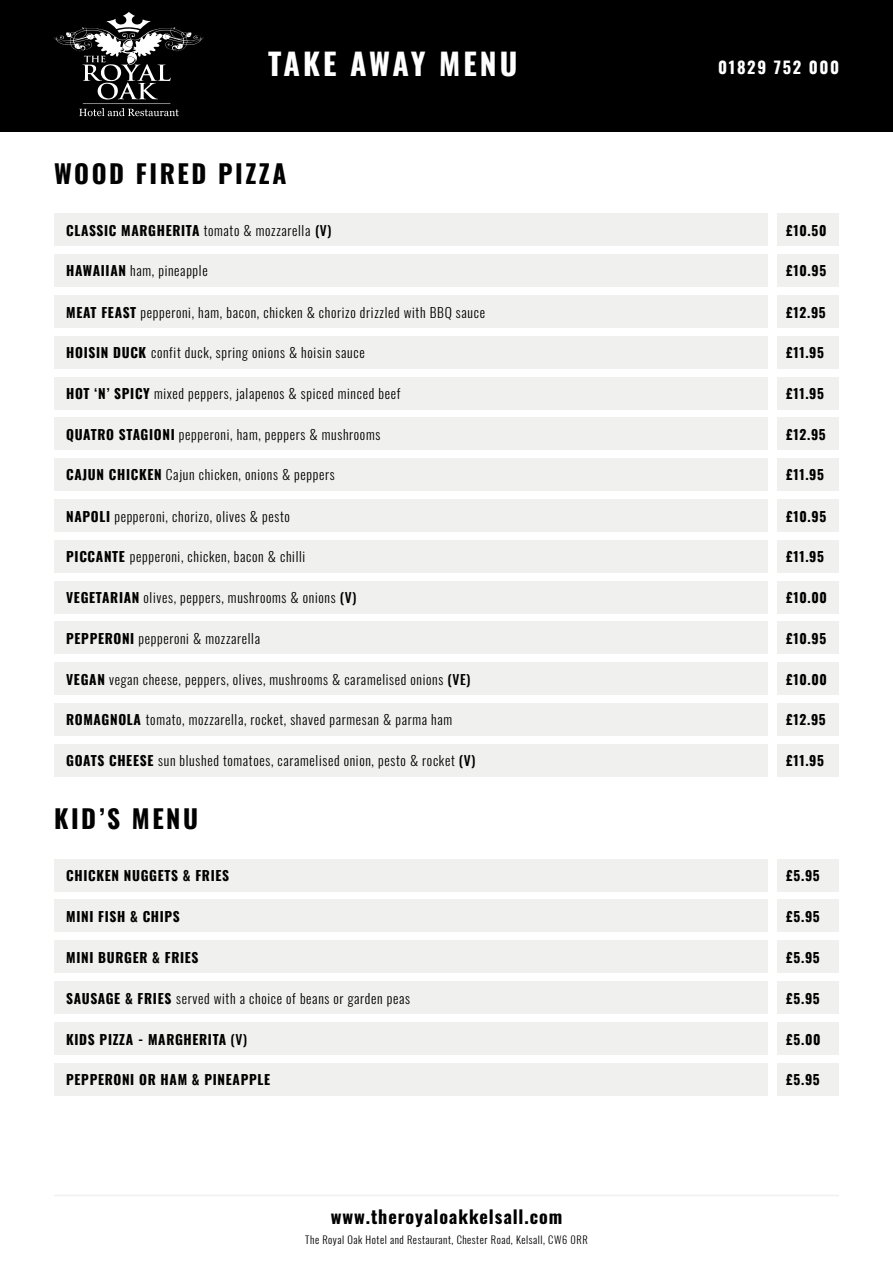
<style>
.page{position:relative;width:893px;height:1263px;background:#fff}
.page>*{position:absolute;margin:0;border:0;box-sizing:border-box;transform-origin:0 0}
.t1{font:700 30px "Oswald";letter-spacing:.1em;color:#fff}
.t2{font:700 25.5px "Oswald";letter-spacing:.1em;color:#020203}
.t3{font:700 18px "Oswald";letter-spacing:.05em;color:#000}
.t4{font:700 16.5px "Oswald";letter-spacing:.1em;color:#fff}
.t5{font:300 13.5px "Oswald";letter-spacing:.05em;color:#000}
.t6{font:700 13.5px "Oswald";letter-spacing:.05em;color:#000}
.t7{font:300 10.5px "Oswald";letter-spacing:.05em;color:#000}
.s1{font-weight:300}
.s2{font-weight:500}
.s3{font-weight:700}
</style>
<div class="page">
<hr style="left:54px;top:1195px;width:785px;height:1px;background:#f0f0ef">
<div style="left:0;top:0;width:893px;height:131px;background:#000"></div>
<svg style="left:54px;top:12px;width:150px;height:105px"></svg>
<div style="left:54px;top:214px;width:713px;height:32px;background:#f0f0ef"></div>
<div style="left:777px;top:214px;width:62px;height:32px;background:#f0f0ef"></div>
<div style="left:54px;top:254px;width:713px;height:33px;background:#f0f0ef"></div>
<div style="left:777px;top:254px;width:62px;height:33px;background:#f0f0ef"></div>
<div style="left:54px;top:295px;width:713px;height:33px;background:#f0f0ef"></div>
<div style="left:777px;top:295px;width:62px;height:33px;background:#f0f0ef"></div>
<div style="left:54px;top:336px;width:713px;height:32px;background:#f0f0ef"></div>
<div style="left:777px;top:336px;width:62px;height:32px;background:#f0f0ef"></div>
<div style="left:54px;top:377px;width:713px;height:32px;background:#f0f0ef"></div>
<div style="left:777px;top:377px;width:62px;height:32px;background:#f0f0ef"></div>
<div style="left:54px;top:418px;width:713px;height:32px;background:#f0f0ef"></div>
<div style="left:777px;top:418px;width:62px;height:32px;background:#f0f0ef"></div>
<div style="left:54px;top:459px;width:713px;height:32px;background:#f0f0ef"></div>
<div style="left:777px;top:459px;width:62px;height:32px;background:#f0f0ef"></div>
<div style="left:54px;top:499px;width:713px;height:33px;background:#f0f0ef"></div>
<div style="left:777px;top:499px;width:62px;height:33px;background:#f0f0ef"></div>
<div style="left:54px;top:540px;width:713px;height:33px;background:#f0f0ef"></div>
<div style="left:777px;top:540px;width:62px;height:33px;background:#f0f0ef"></div>
<div style="left:54px;top:581px;width:713px;height:32px;background:#f0f0ef"></div>
<div style="left:777px;top:581px;width:62px;height:32px;background:#f0f0ef"></div>
<div style="left:54px;top:622px;width:713px;height:32px;background:#f0f0ef"></div>
<div style="left:777px;top:622px;width:62px;height:32px;background:#f0f0ef"></div>
<div style="left:54px;top:662px;width:713px;height:33px;background:#f0f0ef"></div>
<div style="left:777px;top:662px;width:62px;height:33px;background:#f0f0ef"></div>
<div style="left:54px;top:703px;width:713px;height:33px;background:#f0f0ef"></div>
<div style="left:777px;top:703px;width:62px;height:33px;background:#f0f0ef"></div>
<div style="left:54px;top:744px;width:713px;height:32px;background:#f0f0ef"></div>
<div style="left:777px;top:744px;width:62px;height:32px;background:#f0f0ef"></div>
<div style="left:54px;top:859px;width:713px;height:32px;background:#f0f0ef"></div>
<div style="left:777px;top:859px;width:62px;height:32px;background:#f0f0ef"></div>
<div style="left:54px;top:900px;width:713px;height:32px;background:#f0f0ef"></div>
<div style="left:777px;top:900px;width:62px;height:32px;background:#f0f0ef"></div>
<div style="left:54px;top:941px;width:713px;height:32px;background:#f0f0ef"></div>
<div style="left:777px;top:941px;width:62px;height:32px;background:#f0f0ef"></div>
<div style="left:54px;top:981px;width:713px;height:33px;background:#f0f0ef"></div>
<div style="left:777px;top:981px;width:62px;height:33px;background:#f0f0ef"></div>
<div style="left:54px;top:1022px;width:713px;height:32px;background:#f0f0ef"></div>
<div style="left:777px;top:1022px;width:62px;height:32px;background:#f0f0ef"></div>
<div style="left:54px;top:1063px;width:713px;height:32px;background:#f0f0ef"></div>
<div style="left:777px;top:1063px;width:62px;height:32px;background:#f0f0ef"></div>
<h1 class="t1" style="left:268px;top:48px;width:250px">TAKE AWAY MENU</h1>
<p class="t4" style="left:718px;top:58px;width:123px">01829 752 000</p>
<h2 class="t2" style="left:54px;top:160px;width:234px">WOOD FIRED PIZZA</h2>
<p class="t6" style="left:66px;top:223px;width:267px">CLASSIC MARGHERITA <span class="s1">tomato &amp; mozzarella</span> <span class="s2">(V)</span></p>
<p class="t5" style="left:66px;top:259px;width:143px"><span class="s3">HAWAIIAN</span> ham, pineapple</p>
<p class="t5" style="left:66px;top:300px;width:420px"><span class="s3">MEAT FEAST</span> pepperoni, ham, bacon, chicken &amp; chorizo drizzled with BBQ sauce</p>
<p class="t5" style="left:66px;top:341px;width:300px"><span class="s3">HOISIN DUCK</span> confit duck, spring onions &amp; hoisin sauce</p>
<p class="t5" style="left:66px;top:382px;width:336px"><span class="s3">HOT ‘N’ SPICY</span> mixed peppers, jalapenos &amp; spiced minced beef</p>
<p class="t5" style="left:66px;top:423px;width:316px"><span class="s3">QUATRO STAGIONI</span> pepperoni, ham, peppers &amp; mushrooms</p>
<p class="t5" style="left:66px;top:463px;width:270px"><span class="s3">CAJUN CHICKEN</span> Cajun chicken, onions &amp; peppers</p>
<p class="t5" style="left:66px;top:504px;width:225px"><span class="s3">NAPOLI</span> pepperoni, chorizo, olives &amp; pesto</p>
<p class="t5" style="left:66px;top:545px;width:241px"><span class="s3">PICCANTE</span> pepperoni, chicken, bacon &amp; chilli</p>
<p class="t5" style="left:66px;top:586px;width:292px"><span class="s3">VEGETARIAN</span> olives, peppers, mushrooms &amp; onions <span class="s2">(V)</span></p>
<p class="t5" style="left:66px;top:626px;width:195px"><span class="s3">PEPPERONI</span> pepperoni &amp; mozzarella</p>
<p class="t5" style="left:66px;top:667px;width:406px"><span class="s3">VEGAN</span> vegan cheese, peppers, olives, mushrooms &amp; caramelised onions <span class="s2">(VE)</span></p>
<p class="t5" style="left:66px;top:708px;width:387px"><span class="s3">ROMAGNOLA</span> tomato, mozzarella, rocket, shaved parmesan &amp; parma ham</p>
<p class="t6" style="left:786px;top:223px;width:42px">£10.50</p>
<p class="t6" style="left:786px;top:264px;width:42px">£10.95</p>
<p class="t6" style="left:786px;top:305px;width:41px">£12.95</p>
<p class="t6" style="left:786px;top:346px;width:39px">£11.95</p>
<p class="t6" style="left:786px;top:387px;width:39px">£11.95</p>
<p class="t6" style="left:786px;top:427px;width:41px">£12.95</p>
<p class="t6" style="left:786px;top:468px;width:39px">£11.95</p>
<p class="t6" style="left:786px;top:509px;width:42px">£10.95</p>
<p class="t6" style="left:786px;top:550px;width:39px">£11.95</p>
<p class="t6" style="left:786px;top:591px;width:42px">£10.00</p>
<p class="t6" style="left:786px;top:631px;width:42px">£10.95</p>
<p class="t6" style="left:786px;top:672px;width:42px">£10.00</p>
<p class="t6" style="left:786px;top:713px;width:41px">£12.95</p>
<p class="t5" style="left:66px;top:749px;width:411px"><span class="s3">GOATS CHEESE</span> sun blushed tomatoes, caramelised onion, pesto &amp; rocket <span class="s2">(V)</span></p>
<p class="t6" style="left:786px;top:754px;width:39px">£11.95</p>
<h2 class="t2" style="left:54px;top:805px;width:146px">KID’S MENU</h2>
<p class="t6" style="left:66px;top:869px;width:164px">CHICKEN NUGGETS &amp; FRIES</p>
<p class="t6" style="left:66px;top:909px;width:115px">MINI FISH &amp; CHIPS</p>
<p class="t6" style="left:66px;top:950px;width:134px">MINI BURGER &amp; FRIES</p>
<p class="t5" style="left:66px;top:986px;width:345px"><span class="s3">SAUSAGE &amp; FRIES</span> served with a choice of beans or garden peas</p>
<p class="t6" style="left:66px;top:1032px;width:182px">KIDS PIZZA - MARGHERITA <span class="s2">(V)</span></p>
<p class="t6" style="left:786px;top:869px;width:35px">£5.95</p>
<p class="t6" style="left:786px;top:909px;width:35px">£5.95</p>
<p class="t6" style="left:786px;top:950px;width:35px">£5.95</p>
<p class="t6" style="left:786px;top:991px;width:35px">£5.95</p>
<p class="t6" style="left:786px;top:1032px;width:36px">£5.00</p>
<p class="t6" style="left:66px;top:1073px;width:205px">PEPPERONI OR HAM &amp; PINEAPPLE</p>
<p class="t6" style="left:786px;top:1073px;width:35px">£5.95</p>
<h3 class="t3" style="left:331px;top:1208px;width:233px">www.theroyaloakkelsall.com</h3>
<p class="t7" style="left:305px;top:1230px;width:284px">The Royal Oak Hotel and Restaurant, Chester Road, Kelsall, CW6 0RR</p>
</div>
